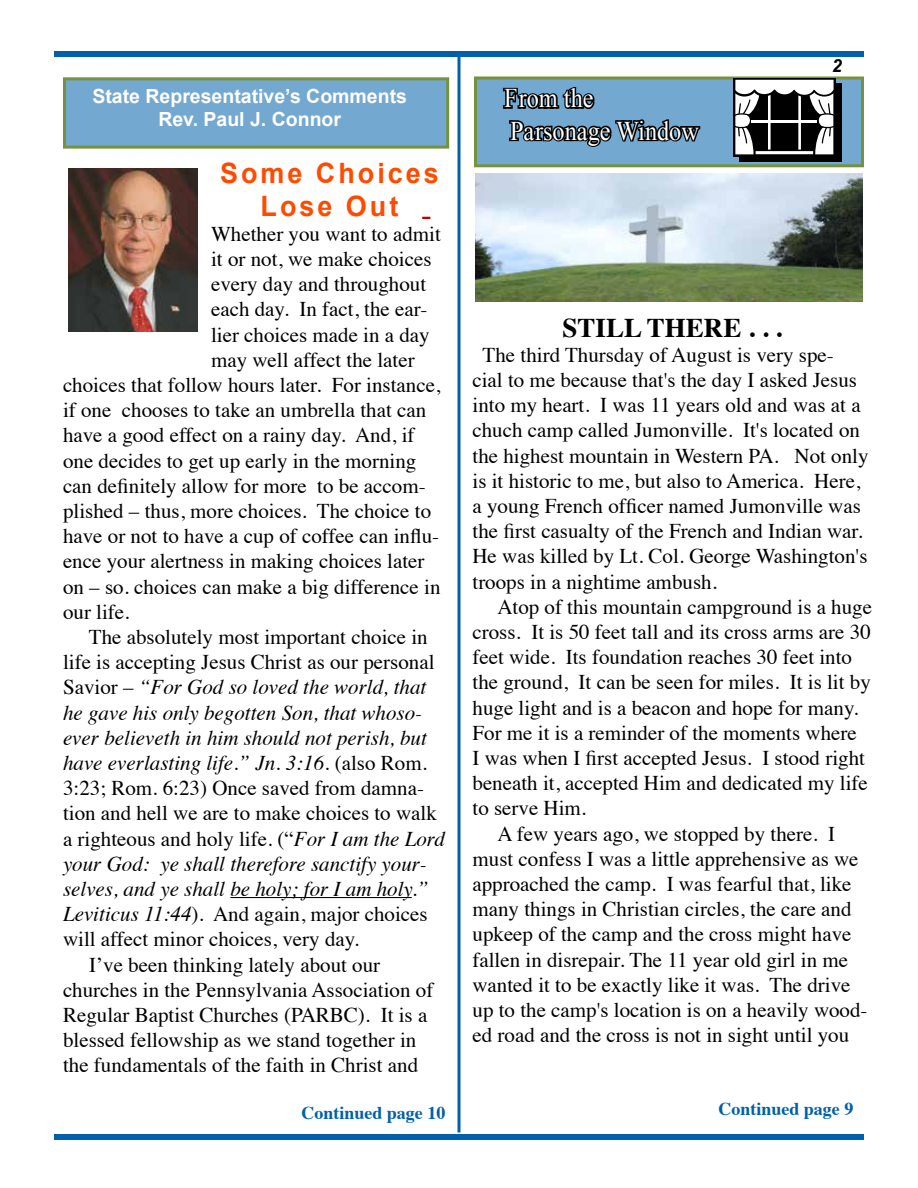
<style>
.page{position:relative;width:918px;height:1188px;background:#fff}
.page>*{position:absolute;margin:0;border:0;box-sizing:border-box;transform-origin:0 0}
.t1{font:700 28.05px/32.4px "Arial";letter-spacing:.11em;color:#ff4b00;text-align:center;scale:.96 1}
.t2{font:27px/32.4px "Times New Roman";color:#fff;scale:.9 1}
.t3{font:700 27px "Times";color:#000}
.t4{font:21px/25.2px "Times";color:#000}
.t5{font:italic 21px "Times";color:#000}
.t6{font:700 19.5px/23.4px "Arial";color:#fff;text-align:center}
.t7{font:700 18px "Times";color:#0060a9}
.t8{font:italic 700 18px "Arial";color:#000}
.s1{font-style:normal}
.s2{font-style:italic}
</style>
<div class="page">
<div style="left:474px;top:76px;width:390px;height:91px;background:#73a8d0;border:3px solid #76923c"></div>
<svg style="left:733px;top:78px;width:103px;height:79px"></svg>
<div style="left:739px;top:83px;width:102px;height:79px;background:#000"></div>
<svg style="left:734px;top:80px;width:101px;height:74px"></svg>
<svg style="left:502px;top:87px;width:199px;height:60px"></svg>
<div style="left:63px;top:77px;width:386px;height:72px;background:#73a8d0;border:3px solid #76923c"></div>
<hr style="left:458px;top:54px;width:2px;height:1078px;background:#0060a9">
<div style="left:54px;top:51px;width:810px;height:6px;background:#0060a9"></div>
<img style="left:68px;top:168px;width:130px;height:164px">
<div style="left:54px;top:1134px;width:810px;height:6px;background:#0060a9"></div>
<svg style="left:422px;top:217px;width:8px;height:2px"></svg>
<hr style="left:230px;top:897px;width:182px;height:1px;background:#000">
<img style="left:475px;top:174px;width:388px;height:128px">
<p class="t6" style="left:92px;top:85px;width:316px">State Representative’s Comments<br>Rev. Paul J. Connor</p>
<h1 class="t1" style="left:220px;top:158px;width:229px">Some Choices<br>Lose Out</h1>
<p class="t4" style="left:211px;top:219px;width:231px">Whether you want to admit</p>
<p class="t4" style="left:211px;top:245px;width:222px">it or not, we make choices</p>
<p class="t4" style="left:211px;top:270px;width:217px">every day and throughout</p>
<p class="t4" style="left:211px;top:295px;width:218px">each day. In fact, the ear-</p>
<p class="t4" style="left:211px;top:320px;width:220px">lier choices made in a day</p>
<p class="t4" style="left:211px;top:345px;width:205px">may well affect the later</p>
<p class="t4" style="left:63px;top:371px;width:379px">choices that follow hours later. For instance,</p>
<p class="t4" style="left:63px;top:396px;width:365px">if one chooses to take an umbrella that can</p>
<p class="t4" style="left:63px;top:421px;width:353px">have a good effect on a rainy day. And, if</p>
<p class="t4" style="left:63px;top:446px;width:355px">one decides to get up early in the morning</p>
<p class="t4" style="left:63px;top:471px;width:364px">can definitely allow for more to be accom-</p>
<p class="t4" style="left:63px;top:497px;width:370px">plished – thus, more choices. The choice to</p>
<p class="t4" style="left:63px;top:522px;width:378px">have or not to have a cup of coffee can influ-</p>
<p class="t4" style="left:63px;top:547px;width:363px">ence your alertness in making choices later</p>
<p class="t4" style="left:63px;top:572px;width:379px">on – so. choices can make a big difference in</p>
<p class="t4" style="left:63px;top:597px;width:68px">our life.</p>
<p class="t4" style="left:89px;top:623px;width:340px">The absolutely most important choice in</p>
<p class="t4" style="left:63px;top:648px;width:373px">life is accepting Jesus Christ as our personal</p>
<p class="t5" style="left:63px;top:669px;width:365px"><span class="s1">Savior –</span> “For God so loved the world, that</p>
<p class="t5" style="left:63px;top:694px;width:361px">he gave his only begotten Son, that whoso-</p>
<p class="t5" style="left:63px;top:719px;width:365px">ever believeth in him should not perish, but</p>
<p class="t5" style="left:63px;top:745px;width:365px">have everlasting life.” Jn. 3:16. <span class="s1">(also Rom.</span></p>
<p class="t4" style="left:63px;top:774px;width:362px">3:23; Rom. 6:23) Once saved from damna-</p>
<p class="t4" style="left:63px;top:799px;width:375px">tion and hell we are to make choices to walk</p>
<p class="t4" style="left:63px;top:824px;width:383px">a righteous and holy life. (“<span class="s2">For I am the Lord</span></p>
<p class="t5" style="left:63px;top:845px;width:365px">your God: ye shall therefore sanctify your-</p>
<p class="t5" style="left:63px;top:871px;width:367px">selves, and ye shall be holy; for I am holy.”</p>
<p class="t4" style="left:63px;top:900px;width:366px"><span class="s2">Leviticus 11:44</span>). And again, major choices</p>
<p class="t4" style="left:63px;top:925px;width:298px">will affect minor choices, very day.</p>
<p class="t4" style="left:89px;top:950px;width:293px">I’ve been thinking lately about our</p>
<p class="t4" style="left:63px;top:975px;width:372px">churches in the Pennsylvania Association of</p>
<p class="t4" style="left:63px;top:1001px;width:366px">Regular Baptist Churches (PARBC). It is a</p>
<p class="t4" style="left:63px;top:1026px;width:355px">blessed fellowship as we stand together in</p>
<p class="t4" style="left:63px;top:1051px;width:357px">the fundamentals of the faith in Christ and</p>
<p class="t2" style="left:504px;top:82px;width:218px">From the<br>Parsonage Window</p>
<p class="t8" style="left:832px;top:53px;width:12px">2</p>
<p class="t3" style="left:563px;top:302px;width:221px">STILL THERE . . .</p>
<p class="t4" style="left:472px;top:340px;width:398px;text-indent:10px">The third Thursday of August is very spe&shy;cial to me because that's the day I asked Jesus into my heart. I was 11 years old and was at a chuch camp called Jumonville. It's located on the highest mountain in Western PA. Not only is it historic to me, but also to America. Here, a young French officer named Jumonville was the first casualty of the French and Indian war.<br>He was killed by Lt. Col. George Washington's troops in a nightime ambush.</p>
<p class="t4" style="left:497px;top:592px;width:376px">Atop of this mountain campground is a huge</p>
<p class="t4" style="left:472px;top:617px;width:400px">cross. It is 50 feet tall and its cross arms are 30</p>
<p class="t4" style="left:472px;top:643px;width:381px">feet wide. Its foundation reaches 30 feet into</p>
<p class="t4" style="left:472px;top:668px;width:400px">the ground, It can be seen for miles. It is lit by</p>
<p class="t4" style="left:472px;top:693px;width:387px">huge light and is a beacon and hope for many.</p>
<p class="t4" style="left:472px;top:718px;width:386px">For me it is a reminder of the moments where</p>
<p class="t4" style="left:472px;top:743px;width:394px">I was when I first accepted Jesus. I stood right</p>
<p class="t4" style="left:472px;top:769px;width:397px">beneath it, accepted Him and dedicated my life</p>
<p class="t4" style="left:472px;top:794px;width:115px">to serve Him.</p>
<p class="t4" style="left:498px;top:819px;width:339px">A few years ago, we stopped by there. I</p>
<p class="t4" style="left:472px;top:844px;width:388px">must confess I was a little apprehensive as we</p>
<p class="t4" style="left:472px;top:869px;width:381px">approached the camp. I was fearful that, like</p>
<p class="t4" style="left:472px;top:895px;width:381px">many things in Christian circles, the care and</p>
<p class="t4" style="left:472px;top:920px;width:381px">upkeep of the camp and the cross might have</p>
<p class="t4" style="left:472px;top:945px;width:377px">fallen in disrepair. The 11 year old girl in me</p>
<p class="t4" style="left:472px;top:970px;width:380px">wanted it to be exactly like it was. The drive</p>
<p class="t4" style="left:472px;top:995px;width:397px">up to the camp's location is on a heavily wood-</p>
<p class="t4" style="left:472px;top:1021px;width:378px">ed road and the cross is not in sight until you</p>
<p class="t7" style="left:301px;top:1096px;width:146px">Continued page 10</p>
<p class="t7" style="left:718px;top:1091px;width:137px">Continued page 9</p>
</div>
